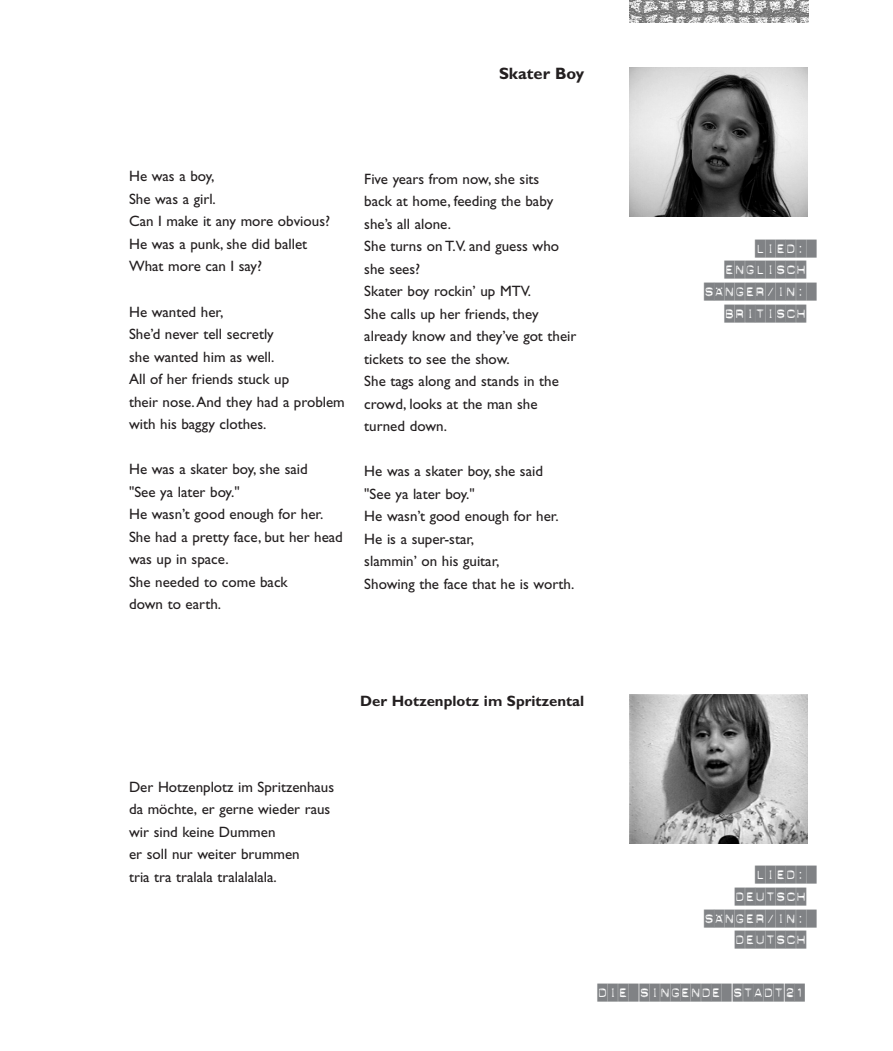
<style>
.page{position:relative;width:893px;height:1051px;background:#fff}
.page>*{position:absolute;margin:0;border:0;box-sizing:border-box;transform-origin:0 0}
.t1{font:18px/21.6px "Dynamoe";color:#808285;text-align:right}
.t2{font:700 16.5px "Gill Sans";color:#231f20}
.t3{font:15px/22.5px "Gill Sans";color:#231f20}
.t4{font:700 15px "Gill Sans";color:#231f20}
</style>
<div class="page">
<img style="left:629px;top:67px;width:179px;height:149px">
<img style="left:629px;top:694px;width:179px;height:149px">
<img style="left:629px;top:0;width:180px;height:23px">
<p class="t2" style="left:499px;top:67px;width:87px">Skater Boy</p>
<p class="t3" style="left:129px;top:166px;width:203px">He was a boy,<br>She was a girl.<br>Can I make it any more obvious?<br>He was a punk, she did ballet<br>What more can I say?</p>
<p class="t3" style="left:129px;top:301px;width:217px">He wanted her,<br>She’d never tell secretly<br>she wanted him as well.<br>All of her friends stuck up<br>their nose.And they had a problem with his baggy clothes.</p>
<p class="t3" style="left:129px;top:459px;width:215px">He was a skater boy, she said<br>"See ya later boy."<br>He wasn’t good enough for her.<br>She had a pretty face, but her head was up in space.<br>She needed to come back<br>down to earth.</p>
<p class="t3" style="left:364px;top:169px;width:214px">Five years from now, she sits<br>back at home, feeding the baby she’s all alone.<br>She turns on T.V. and guess who she sees?<br>Skater boy rockin’ up MTV.<br>She calls up her friends, they already know and they’ve got their tickets to see the show.<br>She tags along and stands in the crowd, looks at the man she turned down.</p>
<p class="t3" style="left:364px;top:461px;width:212px">He was a skater boy, she said<br>"See ya later boy."<br>He wasn’t good enough for her.<br>He is a super-star,<br>slammin’ on his guitar,<br>Showing the face that he is worth.</p>
<p class="t1" style="left:704px;top:237px;width:104px">LIED:<br>ENGLISCH<br>SÄNGER/IN:<br>BRITISCH</p>
<p class="t4" style="left:360px;top:695px;width:226px">Der Hotzenplotz im Spritzental</p>
<p class="t3" style="left:129px;top:776px;width:207px">Der Hotzenplotz im Spritzenhaus da möchte‚ er gerne wieder raus wir sind keine Dummen<br>er soll nur weiter brummen<br>tria tra tralala tralalalala.</p>
<p class="t1" style="left:704px;top:863px;width:104px">LIED:<br>DEUTSCH<br>SÄNGER/IN:<br>DEUTSCH</p>
<p class="t1" style="left:598px;top:980px;width:209px">DIE SINGENDE STADT21</p>
</div>
